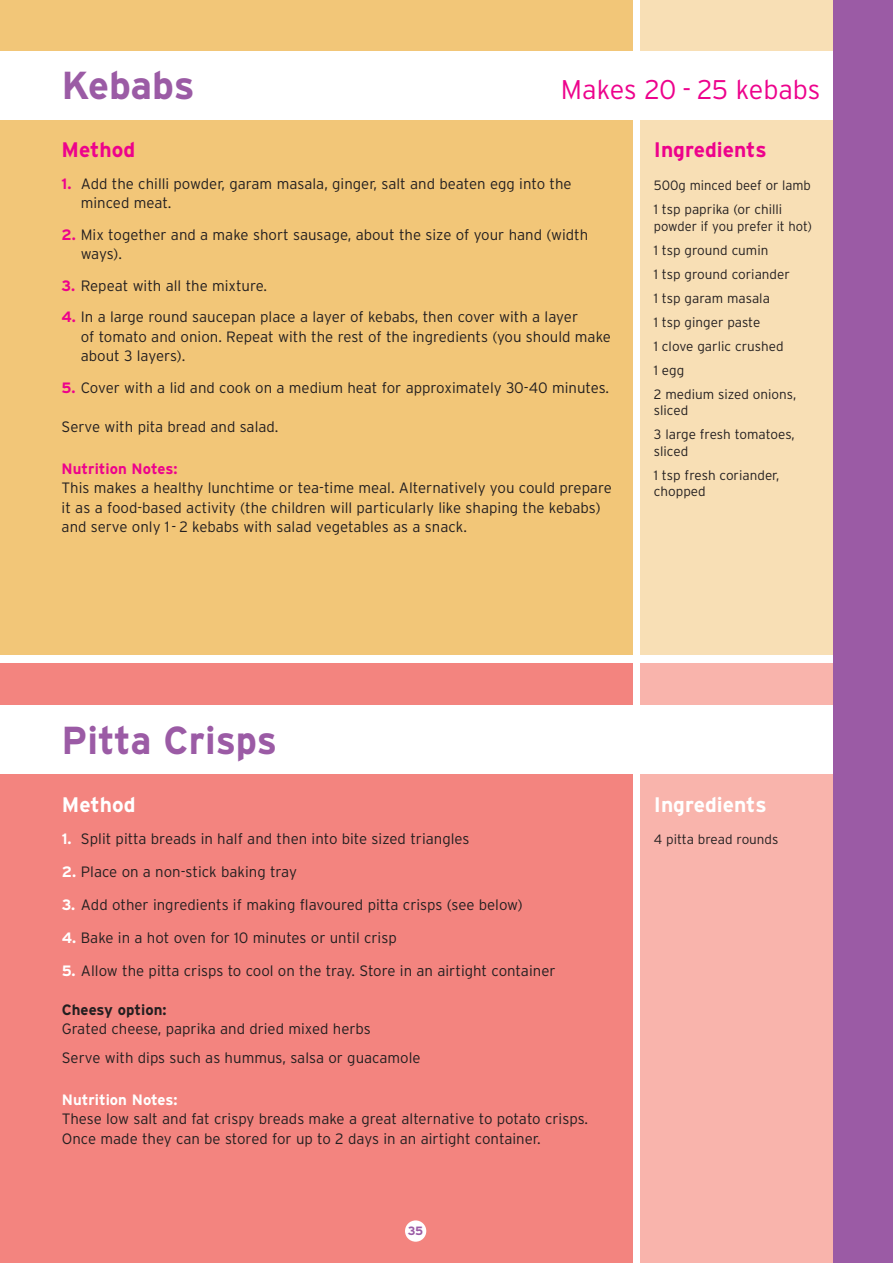
<style>
.page{position:relative;width:893px;height:1263px;background:#fff}
.page>*{position:absolute;margin:0;border:0;box-sizing:border-box;transform-origin:0 0}
.t1{font:700 39px "Interstate";color:#9b5ba5}
.t2{font:300 27px "Interstate";letter-spacing:-.01em;color:#ed028c}
.t3{font:700 21px "Interstate";color:#ed028c}
.t4{font:700 21px "Interstate";color:#fff}
.t5{font:300 15px/19.5px "Interstate";color:#231f20}
.t6{font:700 15px "Interstate";color:#ed028c}
.t7{font:700 15px "Interstate";color:#fff}
.t8{font:700 15px "Interstate";color:#231f20}
.t9{font:300 13.5px/24px "Interstate";color:#231f20;scale:.96 1}
.t10{font:300 13.5px/24px "Interstate";color:#231f20}
.t11{font:700 12px "Interstate";color:#9b5ba5}
.s1{font-weight:700;color:#ed028c}
.s2{font-weight:700;color:#fff}
</style>
<div class="page">
<div style="left:0;top:0;width:632px;height:655px;background:#f2c678"></div>
<div style="left:0;top:663px;width:632px;height:600px;background:#f3847f"></div>
<div style="left:641px;top:0;width:231px;height:655px;background:#f8dfb5"></div>
<div style="left:641px;top:663px;width:231px;height:600px;background:#f9b4ac"></div>
<div style="left:0;top:51px;width:885px;height:68px;background:#fff"></div>
<div style="left:0;top:706px;width:880px;height:68px;background:#fff"></div>
<div style="left:833px;top:0;width:60px;height:1263px;background:#9b5ba5"></div>
<div style="left:405px;top:1220px;width:21px;height:22px;background:#fff;border-radius:50%"></div>
<h1 class="t1" style="left:62px;top:63px;width:135px">Kebabs</h1>
<h2 class="t2" style="left:561px;top:74px;width:261px">Makes 20 - 25 kebabs</h2>
<h3 class="t3" style="left:62px;top:138px;width:75px">Method</h3>
<p class="t5" style="left:81px;top:174px;width:492px;text-indent:-19px"><span class="s1">1.</span> Add the chilli powder, garam masala, ginger, salt and beaten egg into the minced meat.</p>
<p class="t5" style="left:81px;top:225px;width:509px;text-indent:-19px"><span class="s1">2.</span> Mix together and a make short sausage, about the size of your hand (width ways).</p>
<p class="t5" style="left:62px;top:276px;width:207px"><span class="s1">3.</span> Repeat with all the mixture.</p>
<p class="t5" style="left:81px;top:307px;width:532px;text-indent:-19px"><span class="s1">4.</span> In a large round saucepan place a layer of kebabs, then cover with a layer<br>of tomato and onion. Repeat with the rest of the ingredients (you should make about 3 layers).</p>
<p class="t5" style="left:62px;top:378px;width:549px"><span class="s1">5.</span> Cover with a lid and cook on a medium heat for approximately 30-40 minutes.</p>
<p class="t5" style="left:62px;top:417px;width:218px">Serve with pita bread and salad.</p>
<p class="t6" style="left:62px;top:460px;width:117px">Nutrition Notes:</p>
<p class="t5" style="left:62px;top:478px;width:552px">This makes a healthy lunchtime or tea-time meal. Alternatively you could prepare it as a food-based activity (the children will particularly like shaping the kebabs) and serve only 1- 2 kebabs with salad vegetables as a snack.</p>
<h3 class="t3" style="left:654px;top:138px;width:114px">Ingredients</h3>
<p class="t10" style="left:654px;top:173px;width:159px">500g minced beef or lamb<br>1 tsp paprika (or chilli</p>
<p class="t9" style="left:654px;top:214px;width:166px">powder if you prefer it hot)<br>1 tsp ground cumin<br>1 tsp ground coriander<br>1 tsp garam masala<br>1 tsp ginger paste<br>1 clove garlic crushed<br>1 egg<br>2 medium sized onions,</p>
<p class="t10" style="left:654px;top:398px;width:142px">sliced<br>3 large fresh tomatoes,</p>
<p class="t10" style="left:654px;top:439px;width:127px">sliced<br>1 tsp fresh coriander,</p>
<p class="t10" style="left:654px;top:479px;width:53px">chopped</p>
<h1 class="t1" style="left:62px;top:717px;width:217px">Pitta Crisps</h1>
<h3 class="t4" style="left:62px;top:792px;width:75px">Method</h3>
<p class="t5" style="left:62px;top:828px;width:409px"><span class="s2">1.</span> Split pitta breads in half and then into bite sized triangles</p>
<p class="t5" style="left:62px;top:861px;width:237px"><span class="s2">2.</span> Place on a non-stick baking tray</p>
<p class="t5" style="left:62px;top:894px;width:462px"><span class="s2">3.</span> Add other ingredients if making flavoured pitta crisps (see below)</p>
<p class="t5" style="left:62px;top:927px;width:336px"><span class="s2">4.</span> Bake in a hot oven for 10 minutes or until crisp</p>
<p class="t5" style="left:62px;top:960px;width:495px"><span class="s2">5.</span> Allow the pitta crisps to cool on the tray. Store in an airtight container</p>
<p class="t8" style="left:62px;top:1000px;width:106px">Cheesy option:</p>
<p class="t5" style="left:62px;top:1014px;width:360px;line-height:28.5px">Grated cheese, paprika and dried mixed herbs<br>Serve with dips such as hummus, salsa or guacamole</p>
<p class="t7" style="left:62px;top:1090px;width:117px">Nutrition Notes:</p>
<p class="t5" style="left:62px;top:1109px;width:528px">These low salt and fat crispy breads make a great alternative to potato crisps.<br>Once made they can be stored for up to 2 days in an airtight container.</p>
<p class="t11" style="left:408px;top:1224px;width:17px">35</p>
<h3 class="t4" style="left:654px;top:792px;width:114px">Ingredients</h3>
<p class="t10" style="left:654px;top:827px;width:126px">4 pitta bread rounds</p>
</div>
